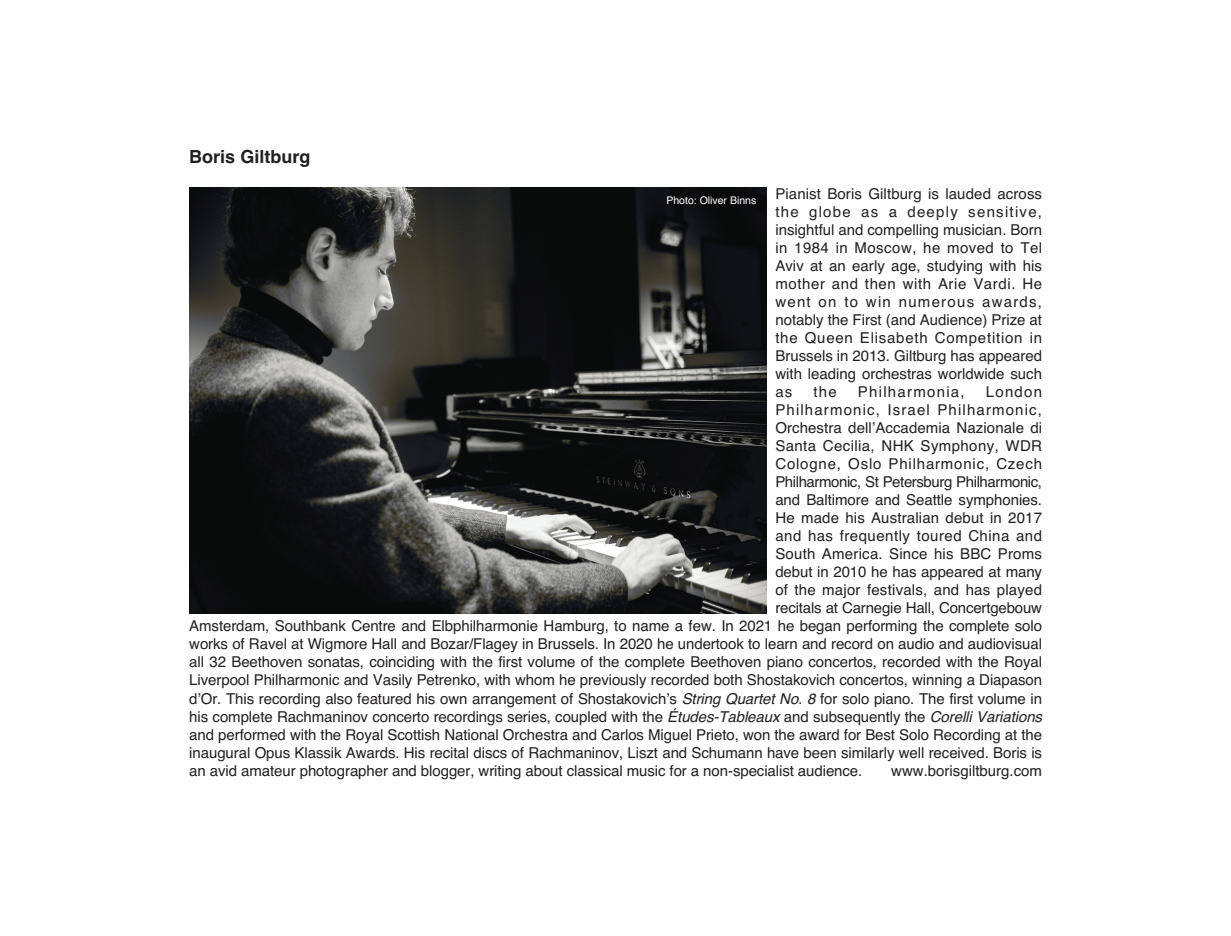
<style>
.page{position:relative;width:1231px;height:936px;background:#fff}
.page>*{position:absolute;margin:0;border:0;box-sizing:border-box;transform-origin:0 0}
.t1{font:700 18px "Helvetica";color:#231f20}
.t2{font:15px/18px "Helvetica";letter-spacing:-.005em;color:#231f20;text-align:justify}
.t3{font:15px "Helvetica";letter-spacing:.015em;color:#231f20}
.t4{font:15px "Helvetica";letter-spacing:-.03em;color:#231f20}
.t5{font:15px "Helvetica";letter-spacing:.075em;color:#231f20}
.t6{font:15px "Helvetica";letter-spacing:.055em;color:#231f20}
.t7{font:15px "Helvetica";letter-spacing:.03em;color:#231f20}
.t8{font:15px "Helvetica";letter-spacing:.025em;color:#231f20}
.t9{font:15px "Helvetica";letter-spacing:.085em;color:#231f20}
.t10{font:10.5px "Helvetica";color:#fff}
.s1{font-style:italic}
</style>
<div class="page">
<img style="left:189px;top:187px;width:577px;height:426px">
<p class="t1" style="left:189px;top:146px;width:123px">Boris Giltburg</p>
<p class="t2" style="left:775px;top:185px;width:268px">Pianist Boris Giltburg is lauded across the globe as a deeply sensitive, insightful and compelling musician. Born in 1984 in Moscow, he moved to Tel Aviv at an early age, studying with his mother and then with Arie Vardi. He went on to win numerous awards, notably the First (and Audience) Prize at the Queen Elisabeth Competition in Brussels in 2013. Giltburg has appeared with leading orchestras worldwide such as</p>
<p class="t10" style="left:666px;top:194px;width:91px">Photo: Oliver Binns</p>
<p class="t2" style="left:813px;top:383px;width:25px">the</p>
<p class="t9" style="left:858px;top:383px;width:108px">Philharmonia,</p>
<p class="t2" style="left:985px;top:383px;width:58px">London</p>
<p class="t5" style="left:775px;top:401px;width:268px">Philharmonic, Israel Philharmonic,</p>
<p class="t2" style="left:775px;top:419px;width:268px">Orchestra dell’Accademia Nazionale di</p>
<p class="t8" style="left:775px;top:437px;width:268px">Santa Cecilia, NHK Symphony, WDR</p>
<p class="t6" style="left:775px;top:455px;width:268px">Cologne, Oslo Philharmonic, Czech</p>
<p class="t4" style="left:775px;top:473px;width:268px">Philharmonic, St Petersburg Philharmonic,</p>
<p class="t2" style="left:775px;top:491px;width:268px">and Baltimore and Seattle symphonies.</p>
<p class="t2" style="left:775px;top:509px;width:268px">He made his Australian debut in 2017</p>
<p class="t7" style="left:775px;top:527px;width:268px">and has frequently toured China and</p>
<p class="t3" style="left:775px;top:545px;width:268px">South America. Since his BBC Proms</p>
<p class="t2" style="left:775px;top:563px;width:268px">debut in 2010 he has appeared at many</p>
<p class="t3" style="left:775px;top:581px;width:268px">of the major festivals, and has played</p>
<p class="t2" style="left:775px;top:599px;width:268px">recitals at Carnegie Hall, Concertgebouw</p>
<p class="t2" style="left:189px;top:617px;width:854px">Amsterdam, Southbank Centre and Elbphilharmonie Hamburg, to name a few. In 2021 he began performing the complete solo</p>
<p class="t2" style="left:189px;top:635px;width:854px">works of Ravel at Wigmore Hall and Bozar/Flagey in Brussels. In 2020 he undertook to learn and record on audio and audiovisual</p>
<p class="t2" style="left:189px;top:653px;width:854px">all 32 Beethoven sonatas, coinciding with the first volume of the complete Beethoven piano concertos, recorded with the Royal</p>
<p class="t2" style="left:189px;top:671px;width:854px">Liverpool Philharmonic and Vasily Petrenko, with whom he previously recorded both Shostakovich concertos, winning a Diapason</p>
<p class="t2" style="left:189px;top:689px;width:854px">d’Or. This recording also featured his own arrangement of Shostakovich’s <span class="s1">String Quartet No. 8</span> for solo piano. The first volume in</p>
<p class="t2" style="left:189px;top:707px;width:854px">his complete Rachmaninov concerto recordings series, coupled with the <span class="s1">Études-Tableaux</span> and subsequently the <span class="s1">Corelli Variations</span></p>
<p class="t2" style="left:189px;top:725px;width:854px">and performed with the Royal Scottish National Orchestra and Carlos Miguel Prieto, won the award for Best Solo Recording at the</p>
<p class="t2" style="left:189px;top:743px;width:854px">inaugural Opus Klassik Awards. His recital discs of Rachmaninov, Liszt and Schumann have been similarly well received. Boris is</p>
<p class="t2" style="left:189px;top:761px;width:674px">an avid amateur photographer and blogger, writing about classical music for a non-specialist audience.</p>
<p class="t2" style="left:891px;top:761px;width:152px">www.borisgiltburg.com</p>
</div>
